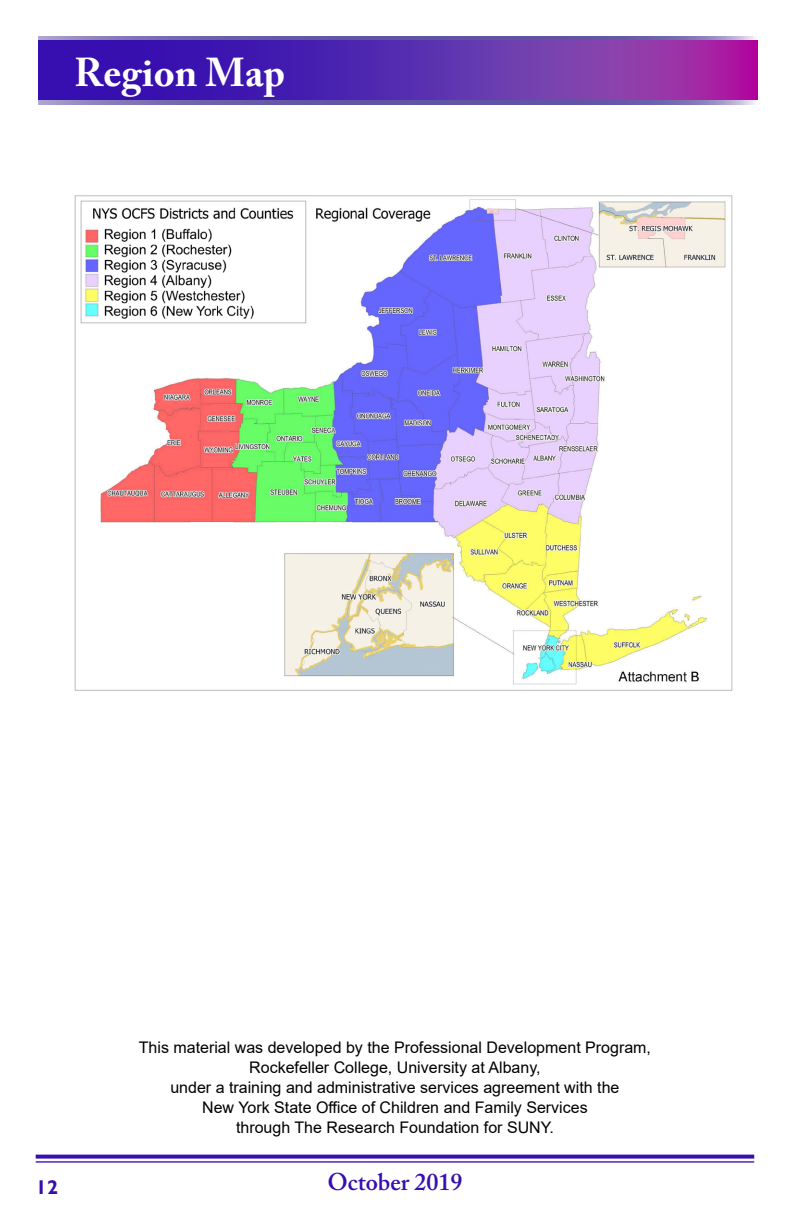
<style>
.page{position:relative;width:792px;height:1224px;background:#fff}
.page>*{position:absolute;margin:0;border:0;box-sizing:border-box;transform-origin:0 0}
.Top_Heading-h2{font:700 40px "Adobe Caslon Pro";color:#fff}
.date-p{font:600 24px "Adobe Caslon Pro";color:#370eaf}
.t1{font:700 20px "Gill Sans";color:#370eaf}
.attestation-p{font:16px/20px "Arial";color:#000;text-align:center}
</style>
<div class="page">
<svg style="left:38px;top:36px;width:720px;height:69px;background:#6f5cae"></svg>
<svg style="left:38px;top:41px;width:720px;height:58px;background:#5f26ad"></svg>
<svg style="left:36px;top:1155px;width:718px;height:4px;background:#4a25b6"></svg>
<hr style="left:36px;top:1161px;width:718px;height:2px;background:#370eaf">
<img style="left:74px;top:195px;width:659px;height:496px">
<h2 class="Top_Heading-h2" style="left:74px;top:48px;width:212px">Region Map</h2>
<p class="t1" style="left:36px;top:1175px;width:24px">12</p>
<p class="attestation-p" style="left:139px;top:1037px;width:514px">This material was developed by the Professional Development Program, Rockefeller College, University at Albany,<br>under a training and administrative services agreement with the<br>New York State Office of Children and Family Services<br>through The Research Foundation for SUNY.</p>
<p class="date-p" style="left:327px;top:1167px;width:137px">October 2019</p>
</div>
